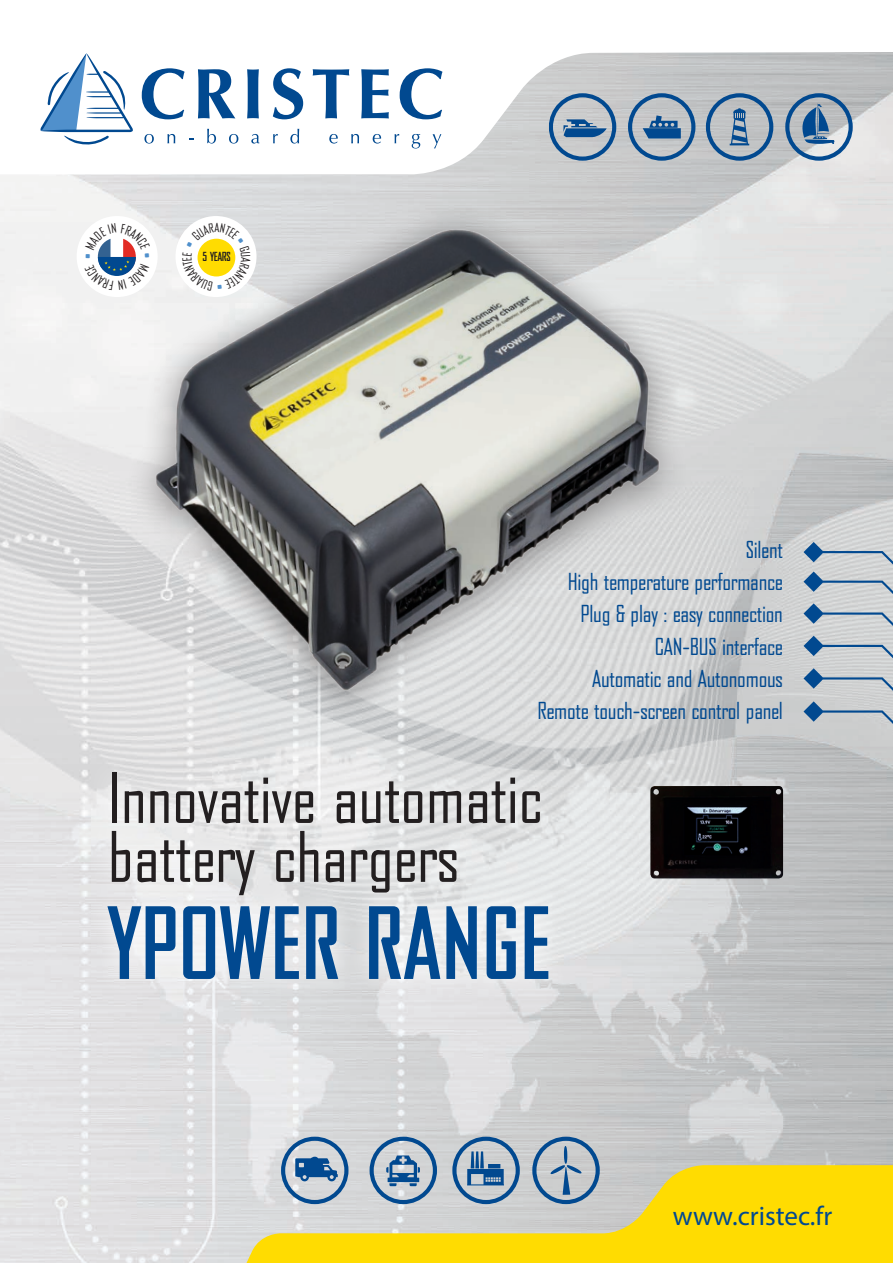
<style>
.page{position:relative;width:893px;height:1263px;background:#fff}
.page>*{position:absolute;margin:0;border:0;box-sizing:border-box;transform-origin:0 0}
.TITRE_2{font:700 95.1px "Bureau Agency";color:#014990}
.TITRE_2-2{font:66.75px/58.9px "Bureau Agency";color:#231f20}
.t1{font:27px "Myriad Pro";color:#014990}
.TITRE_2-3{font:22.5px "Bureau Agency";letter-spacing:-.01em;color:#014990}
.texte{font:700 12px "Bureau Agency";letter-spacing:-.03em;color:#231f20}
</style>
<div class="page">
<img style="left:0;top:174px;width:893px;height:1089px">
<svg style="left:141px;top:52px;width:752px;height:122px"></svg>
<svg style="left:803px;top:542px;width:90px;height:22px"></svg>
<svg style="left:803px;top:571px;width:90px;height:23px"></svg>
<svg style="left:803px;top:603px;width:90px;height:23px"></svg>
<svg style="left:803px;top:636px;width:90px;height:22px"></svg>
<svg style="left:803px;top:668px;width:90px;height:23px"></svg>
<svg style="left:803px;top:701px;width:90px;height:23px"></svg>
<svg style="left:628px;top:93px;width:67px;height:68px"></svg>
<svg style="left:549px;top:93px;width:67px;height:68px"></svg>
<svg style="left:706px;top:93px;width:67px;height:68px"></svg>
<svg style="left:785px;top:93px;width:68px;height:68px"></svg>
<svg style="left:532px;top:1137px;width:68px;height:28px"></svg>
<svg style="left:370px;top:1137px;width:67px;height:28px"></svg>
<svg style="left:281px;top:1137px;width:67px;height:28px"></svg>
<svg style="left:452px;top:1137px;width:68px;height:28px"></svg>
<svg style="left:230px;top:1165px;width:663px;height:98px;fill:#ffdc01"></svg>
<svg style="left:86px;top:751px;width:485px;height:252px;fill:#e7e8e8"></svg>
<div style="left:77px;top:216px;width:81px;height:81px;background:#fff;border-radius:50%"></div>
<svg style="left:40px;top:53px;width:93px;height:92px"></svg>
<svg style="left:142px;top:68px;width:43px;height:51px"></svg>
<svg style="left:198px;top:69px;width:37px;height:49px"></svg>
<svg style="left:247px;top:69px;width:12px;height:49px"></svg>
<svg style="left:273px;top:68px;width:30px;height:51px"></svg>
<svg style="left:313px;top:69px;width:36px;height:49px"></svg>
<svg style="left:361px;top:69px;width:28px;height:49px"></svg>
<svg style="left:400px;top:68px;width:42px;height:51px"></svg>
<svg style="left:144px;top:134px;width:10px;height:10px"></svg>
<svg style="left:167px;top:134px;width:8px;height:9px"></svg>
<svg style="left:207px;top:129px;width:9px;height:15px"></svg>
<svg style="left:229px;top:134px;width:9px;height:10px"></svg>
<svg style="left:251px;top:134px;width:9px;height:10px"></svg>
<svg style="left:273px;top:134px;width:5px;height:9px"></svg>
<svg style="left:290px;top:129px;width:9px;height:15px"></svg>
<svg style="left:329px;top:134px;width:9px;height:10px"></svg>
<svg style="left:351px;top:134px;width:8px;height:9px"></svg>
<svg style="left:373px;top:134px;width:8px;height:10px"></svg>
<svg style="left:395px;top:134px;width:4px;height:9px"></svg>
<svg style="left:412px;top:134px;width:8px;height:14px"></svg>
<svg style="left:433px;top:134px;width:8px;height:14px"></svg>
<img style="left:102px;top:179px;width:627px;height:550px">
<img style="left:650px;top:786px;width:133px;height:92px">
<svg style="left:85px;top:223px;width:65px;height:67px"></svg>
<svg style="left:182px;top:223px;width:69px;height:68px"></svg>
<p class="texte" style="left:202px;top:250px;width:30px">5 YEARS</p>
<p class="TITRE_2-3" style="left:746px;top:537px;width:39px">Silent</p>
<p class="TITRE_2-3" style="left:568px;top:570px;width:217px">High temperature performance</p>
<p class="TITRE_2-3" style="left:580px;top:602px;width:204px">Plug &amp; play : easy connection</p>
<p class="TITRE_2-3" style="left:655px;top:634px;width:129px">CAN-BUS interface</p>
<p class="TITRE_2-3" style="left:592px;top:667px;width:192px">Automatic and Autonomous</p>
<p class="TITRE_2-3" style="left:537px;top:699px;width:247px">Remote touch-screen control panel</p>
<p class="TITRE_2-2" style="left:108px;top:770px;width:436px">Innovative automatic battery chargers</p>
<p class="TITRE_2" style="left:108px;top:892px;width:444px">YPOWER RANGE</p>
<p class="t1" style="left:673px;top:1199px;width:161px">www.cristec.fr</p>
</div>
